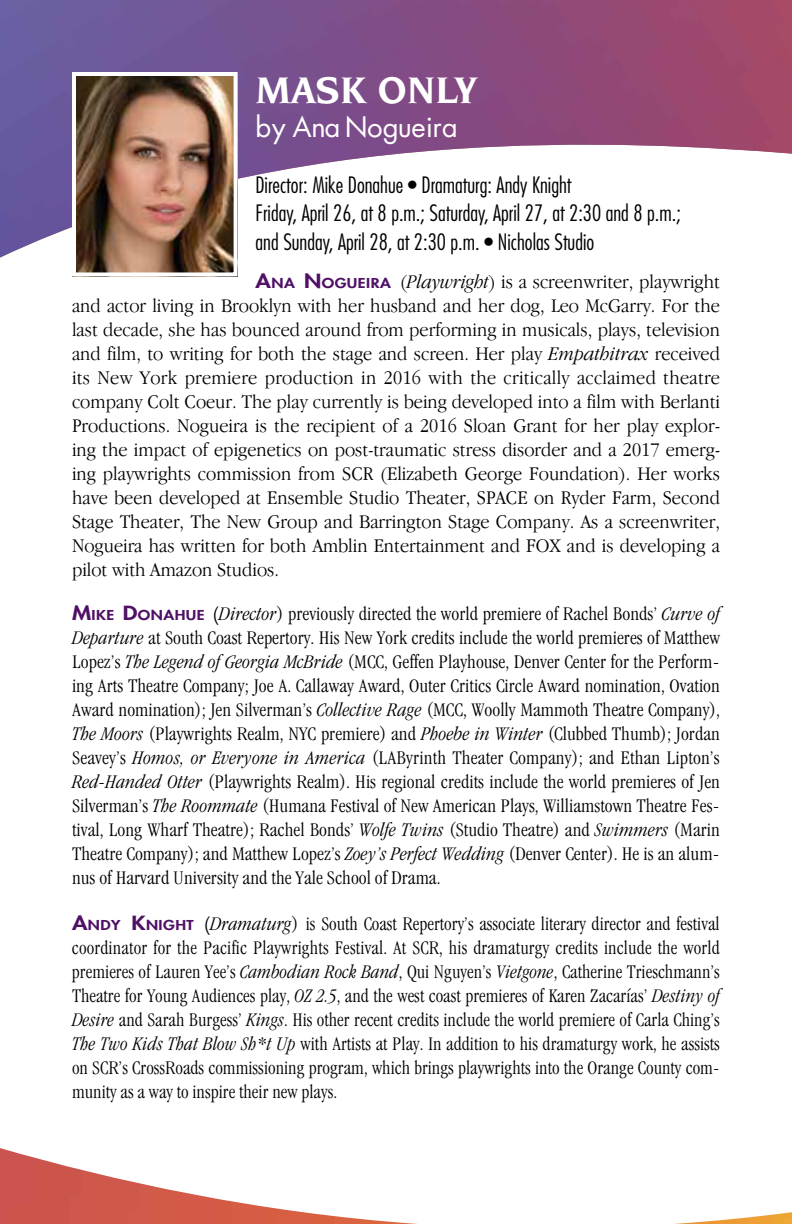
<style>
.page{position:relative;width:792px;height:1224px;background:#fff}
.page>*{position:absolute;margin:0;border:0;box-sizing:border-box;transform-origin:0 0}
.t1{font:700 40px "Novarese";color:#fff}
.t2{font:28px "Futura";color:#fff}
.t3{font:300 condensed 22px/28.4px "Futura";color:#000}
.t4{font:300 condensed 20px/24px "Garamond IT Cby BT";color:#000;text-align:justify;scale:1.05 1}
.t5{font:300 20px/24px "Garamond IT Cby BT";color:#000;text-align:justify;scale:.89 1}
.s1{font-family:"Futura";font-weight:800;font-size:19px;color:#4f1065}
.s2{font-family:"Futura";font-weight:800;font-size:13.4px;color:#4f1065}
.s3{font-style:italic}
.s4{font-family:"Futura";font-weight:800;font-stretch:normal;font-size:19px;color:#4f1065}
.s5{font-family:"Futura";font-weight:800;font-stretch:normal;font-size:13.4px;color:#4f1065}
.s6{font-family:"Baskerville";font-weight:600;font-stretch:normal}
</style>
<div class="page">
<img style="left:0;top:1148px;width:792px;height:76px">
<img style="left:0;top:0;width:792px;height:258px">
<img style="left:77px;top:77px;width:156px;height:194px">
<div style="left:72px;top:72px;width:166px;height:204px;border:4px solid #fff"></div>
<h1 class="t1" style="left:256px;top:68px;width:223px">MASK ONLY</h1>
<h2 class="t2" style="left:256px;top:109px;width:204px">by Ana Nogueira</h2>
<p class="t3" style="left:256px;top:170px;width:427px">Director: Mike Donahue • Dramaturg: Andy Knight<br>Friday, April 26, at 8 p.m.; Saturday, April 27, at 2:30 and 8 p.m.; and Sunday, April 28, at 2:30 p.m. • Nicholas Studio</p>
<p class="t5" style="left:72px;top:269px;width:730px;text-indent:184px"><span class="s1">A</span><span class="s2">NA</span> <span class="s1">N</span> <span class="s2">OGUEIRA</span> (<span class="s3">Playwright</span>) is a screenwriter, playwright and actor living in Brooklyn with her husband and her dog, Leo McGarry. For the last decade, she has bounced around from performing in musicals, plays, television and film, to writing for both the stage and screen. Her play <span class="s3">Empathitrax</span> received its New York premiere production in 2016 with the critically acclaimed theatre company Colt Coeur. The play currently is being developed into a film with Berlanti Productions. Nogueira is the recipient of a 2016 Sloan Grant for her play explor&shy;ing the impact of epigenetics on post-traumatic stress disorder and a 2017 emerg&shy;ing playwrights commission from SCR (Elizabeth George Foundation). Her works have been developed at Ensemble Studio Theater, SPACE on Ryder Farm, Second Stage Theater, The New Group and Barrington Stage Company. As a screenwriter, Nogueira has written for both Amblin Entertainment and FOX and is developing a pilot with Amazon Studios.</p>
<p class="t4" style="left:72px;top:602px;width:619px"><span class="s4">M</span><span class="s5">IKE</span> <span class="s4">D</span><span class="s5">ONAHUE</span> <span class="s6">(</span><span class="s3">Director</span>) previously directed the world premiere of Rachel Bonds’ <span class="s3">Curve of Departure</span> at South Coast Repertory. His New York credits include the world premieres of Matthew Lopez’s <span class="s3">The Legend of Georgia McBride</span> (MCC, Geffen Playhouse, Denver Center for the Perform&shy;ing Arts Theatre Company; Joe A. Callaway Award, Outer Critics Circle Award nomination, Ovation Award nomination); Jen Silverman’s <span class="s3">Collective Rage</span> (MCC, Woolly Mammoth Theatre Company), <span class="s3">The Moors</span> (Playwrights Realm, NYC premiere) and <span class="s3">Phoebe in Winter</span> (Clubbed Thumb); Jordan Seavey’s <span class="s3">Homos, or Everyone in America</span> (LAByrinth Theater Company); and Ethan Lipton’s <span class="s3">Red-Handed Otter</span> (Playwrights Realm). His regional credits include the world premieres of Jen Silverman’s <span class="s3">The Roommate</span> (Humana Festival of New American Plays, Williamstown Theatre Fes&shy;tival, Long Wharf Theatre); Rachel Bonds’ <span class="s3">Wolfe Twins</span> (Studio Theatre) and <span class="s3">Swimmers</span> (Marin Theatre Company); and Matthew Lopez’s <span class="s3">Zoey’s Perfect Wedding</span> (Denver Center). He is an alum&shy;nus of Harvard University and the Yale School of Drama.</p>
<p class="t4" style="left:72px;top:912px;width:619px"><span class="s4">A</span><span class="s5">NDY</span> <span class="s4">K</span><span class="s5">NIGHT</span> <span class="s6">(</span><span class="s3">Dramaturg</span>) is South Coast Repertory’s associate literary director and festival coordinator for the Pacific Playwrights Festival. At SCR, his dramaturgy credits include the world premieres of Lauren Yee’s <span class="s3">Cambodian Rock Band</span>, Qui Nguyen’s <span class="s3">Vietgone</span>, Catherine Trieschmann’s Theatre for Young Audiences play, <span class="s3">OZ 2.5</span>, and the west coast premieres of Karen Zacarías’ <span class="s3">Destiny of Desire</span> and Sarah Burgess’ <span class="s3">Kings</span>. His other recent credits include the world premiere of Carla Ching’s <span class="s3">The Two Kids That Blow Sh*t Up</span> with Artists at Play. In addition to his dramaturgy work, he assists on SCR’s CrossRoads commissioning program, which brings playwrights into the Orange County com&shy;munity as a way to inspire their new plays.</p>
</div>
